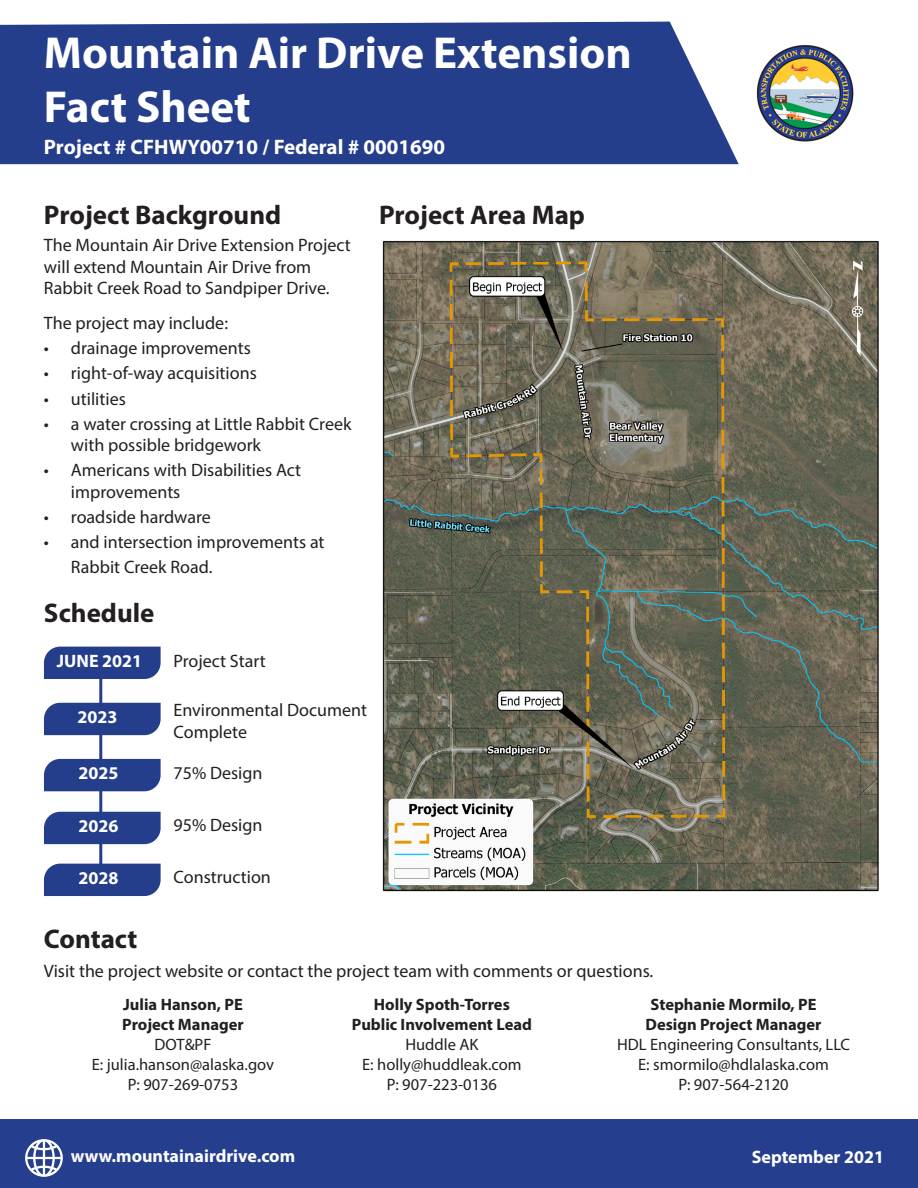
<style>
.page{position:relative;width:918px;height:1188px;background:#fff}
.page>*{position:absolute;margin:0;border:0;box-sizing:border-box;transform-origin:0 0}
.t1{font:700 45px "Myriad Pro";color:#fff}
.t2{font:700 27px "Myriad Pro";color:#231f20}
.t3{font:700 21px "Myriad Pro";color:#fff}
.t4{font:18px/21.6px "Myriad Pro";color:#231f20}
.t5{font:700 18px "Myriad Pro";color:#fff}
.t6{font:16.5px "Myriad Pro";color:#231f20}
.t7{font:700 16.5px "Myriad Pro";color:#231f20}
</style>
<div class="page">
<div style="left:0;top:1119px;width:918px;height:69px;background:#253f8e"></div>
<div style="left:0;top:22px;width:739px;height:142px;background:#253e8b"></div>
<hr style="left:99px;top:679px;width:3px;height:191px;background:#253e8b">
<img style="left:756px;top:45px;width:98px;height:97px">
<img style="left:382px;top:240px;width:497px;height:652px">
<div style="left:44px;top:647px;width:117px;height:32px;background:#253e8b"></div>
<div style="left:44px;top:703px;width:117px;height:32px;background:#253e8b"></div>
<div style="left:44px;top:759px;width:117px;height:32px;background:#253e8b"></div>
<div style="left:44px;top:812px;width:117px;height:32px;background:#253e8b"></div>
<div style="left:44px;top:864px;width:117px;height:32px;background:#253e8b"></div>
<svg style="left:25px;top:1139px;width:38px;height:38px"></svg>
<p class="t1" style="left:44px;top:24px;width:589px">Mountain Air Drive Extension</p>
<p class="t1" style="left:44px;top:78px;width:208px">Fact Sheet</p>
<p class="t3" style="left:44px;top:133px;width:403px">Project # CFHWY00710 / Federal # 0001690</p>
<p class="t2" style="left:44px;top:198px;width:239px">Project Background</p>
<p class="t4" style="left:44px;top:234px;width:308px">The Mountain Air Drive Extension Project will extend Mountain Air Drive from<br>Rabbit Creek Road to Sandpiper Drive.</p>
<p class="t4" style="left:44px;top:312px;width:186px">The project may include:</p>
<p class="t4" style="left:44px;top:337px;width:208px">• drainage improvements</p>
<p class="t4" style="left:44px;top:362px;width:214px">• right-of-way acquisitions</p>
<p class="t4" style="left:44px;top:387px;width:83px">• utilities</p>
<p class="t4" style="left:71px;top:413px;width:282px;text-indent:-27px">• a water crossing at Little Rabbit Creek with possible bridgework</p>
<p class="t4" style="left:71px;top:459px;width:232px;text-indent:-27px">• Americans with Disabilities Act improvements</p>
<p class="t4" style="left:44px;top:506px;width:168px">• roadside hardware</p>
<p class="t4" style="left:71px;top:529px;width:255px;line-height:25.2px;text-indent:-27px">• and intersection improvements at<br>Rabbit Creek Road.</p>
<p class="t2" style="left:44px;top:595px;width:112px">Schedule</p>
<p class="t5" style="left:57px;top:649px;width:87px">JUNE 2021</p>
<p class="t5" style="left:77px;top:705px;width:41px">2023</p>
<p class="t5" style="left:79px;top:761px;width:41px">2025</p>
<p class="t5" style="left:79px;top:814px;width:41px">2026</p>
<p class="t5" style="left:79px;top:866px;width:41px">2028</p>
<p class="t4" style="left:174px;top:649px;width:94px">Project Start</p>
<p class="t4" style="left:174px;top:699px;width:195px">Environmental Document<br>Complete</p>
<p class="t4" style="left:174px;top:762px;width:90px">75% Design</p>
<p class="t4" style="left:174px;top:814px;width:90px">95% Design</p>
<p class="t4" style="left:174px;top:866px;width:99px">Construction</p>
<p class="t2" style="left:379px;top:198px;width:208px">Project Area Map</p>
<p class="t2" style="left:44px;top:922px;width:95px">Contact</p>
<p class="t4" style="left:44px;top:960px;width:611px">Visit the project website or contact the project team with comments or questions.</p>
<p class="t7" style="left:123px;top:994px;width:121px">Julia Hanson, PE</p>
<p class="t7" style="left:122px;top:1014px;width:123px">Project Manager</p>
<p class="t6" style="left:155px;top:1034px;width:58px">DOT&amp;PF</p>
<p class="t6" style="left:92px;top:1054px;width:184px">E: julia.hanson@alaska.gov</p>
<p class="t6" style="left:128px;top:1074px;width:112px">P: 907-269-0753</p>
<p class="t5" style="left:71px;top:1144px;width:226px">www.mountainairdrive.com</p>
<p class="t7" style="left:374px;top:994px;width:137px">Holly Spoth-Torres</p>
<p class="t7" style="left:352px;top:1014px;width:182px">Public Involvement Lead</p>
<p class="t6" style="left:405px;top:1034px;width:75px">Huddle AK</p>
<p class="t6" style="left:362px;top:1054px;width:161px">E: holly@huddleak.com</p>
<p class="t6" style="left:387px;top:1074px;width:112px">P: 907-223-0136</p>
<p class="t7" style="left:651px;top:994px;width:168px">Stephanie Mormilo, PE</p>
<p class="t7" style="left:646px;top:1014px;width:177px">Design Project Manager</p>
<p class="t6" style="left:617px;top:1034px;width:235px">HDL Engineering Consultants, LLC</p>
<p class="t6" style="left:638px;top:1054px;width:192px">E: smormilo@hdlalaska.com</p>
<p class="t6" style="left:678px;top:1074px;width:112px">P: 907-564-2120</p>
<p class="t5" style="left:752px;top:1145px;width:134px">September 2021</p>
</div>
